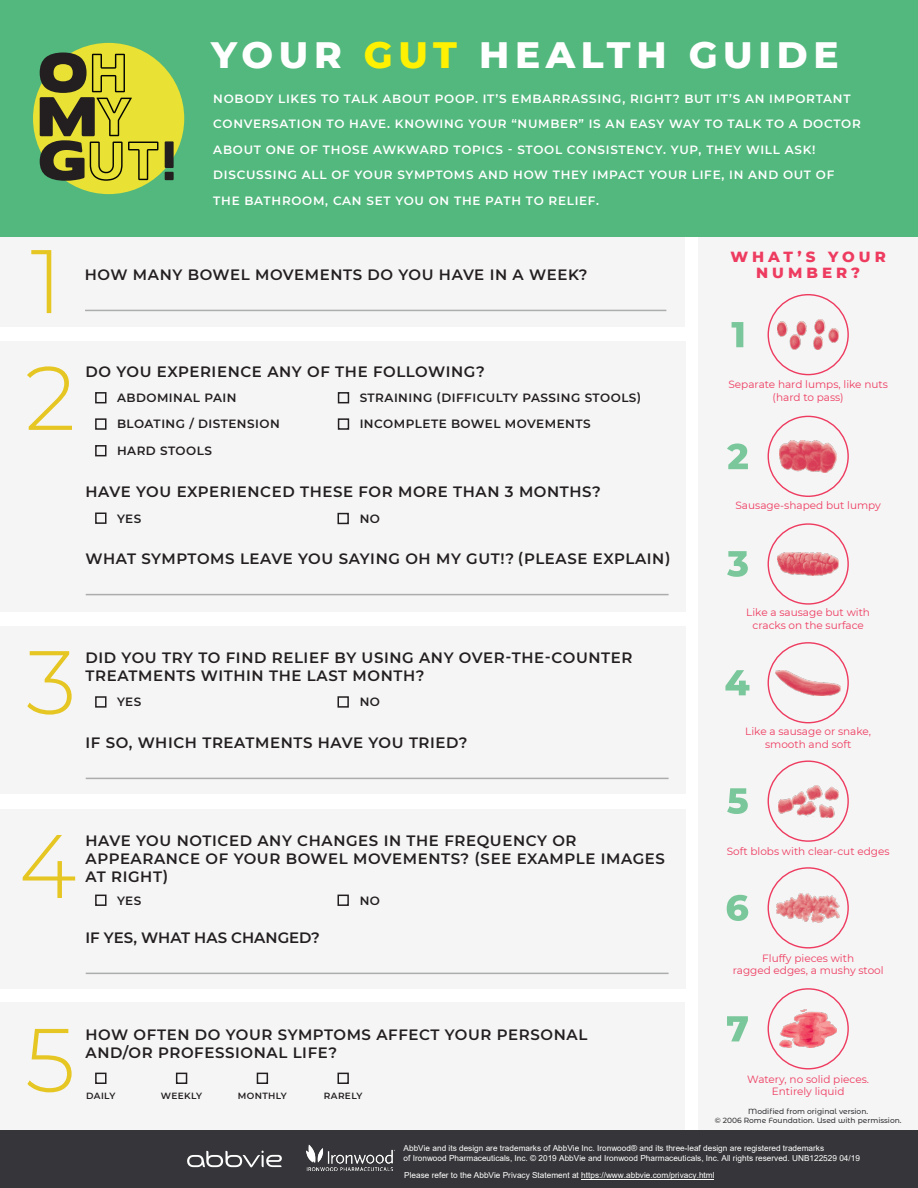
<style>
.page{position:relative;width:918px;height:1188px;background:#fff}
.page>*{position:absolute;margin:0;border:0;box-sizing:border-box;transform-origin:0 0}
.t1{font:800 37.5px "Montserrat";letter-spacing:.15em;color:#fff}
.t2{font:600 15px/18px "Montserrat";letter-spacing:.04em;color:#231f20}
.t3{font:600 15px "Montserrat";color:#231f20}
.t4{font:800 15px "Montserrat";letter-spacing:.27em;color:#ee3b60}
.t5{font:600 12px/25.5px "Montserrat";letter-spacing:.06em;color:#fff}
.t6{font:600 12px "Montserrat";letter-spacing:.04em;color:#231f20}
.t7{font:10.5px/12.6px "Montserrat";color:#ee3b60;text-align:center}
.t8{font:600 9px "Montserrat";letter-spacing:.04em;color:#231f20}
.t9{font:8.25px/9.9px "Arial";color:#fff}
.t10{font:500 7.5px/9px "Montserrat Alternates";color:#363539;text-align:center}
.s1{color:#fff101}
</style>
<div class="page">
<div style="left:0;top:341px;width:686px;height:270px;background:#f5f5f5"></div>
<div style="left:0;top:1003px;width:685px;height:127px;background:#f5f5f5"></div>
<div style="left:0;top:809px;width:686px;height:180px;background:#f5f5f5"></div>
<div style="left:0;top:626px;width:686px;height:168px;background:#f5f5f5"></div>
<div style="left:0;top:237px;width:685px;height:89px;background:#f5f5f5"></div>
<div style="left:698px;top:237px;width:220px;height:893px;background:#f5f5f5"></div>
<div style="left:0;top:0;width:918px;height:237px;background:#52b87d"></div>
<div style="left:33px;top:43px;width:151px;height:151px;background:#e9e134;border-radius:50%"></div>
<svg style="left:40px;top:53px;width:118px;height:128px"></svg>
<svg style="left:165px;top:141px;width:9px;height:39px"></svg>
<div style="left:95px;top:392px;width:11px;height:11px;border:2px solid #231f20"></div>
<div style="left:95px;top:418px;width:11px;height:12px;border:2px solid #231f20"></div>
<div style="left:95px;top:445px;width:11px;height:11px;border:2px solid #231f20"></div>
<div style="left:95px;top:513px;width:11px;height:11px;border:2px solid #231f20"></div>
<div style="left:95px;top:696px;width:11px;height:12px;border:2px solid #231f20"></div>
<div style="left:95px;top:895px;width:11px;height:11px;border:2px solid #231f20"></div>
<div style="left:338px;top:513px;width:11px;height:11px;border:2px solid #231f20"></div>
<div style="left:338px;top:696px;width:11px;height:12px;border:2px solid #231f20"></div>
<div style="left:338px;top:895px;width:11px;height:11px;border:2px solid #231f20"></div>
<div style="left:95px;top:1073px;width:11px;height:11px;border:2px solid #231f20"></div>
<div style="left:338px;top:1073px;width:11px;height:11px;border:2px solid #231f20"></div>
<div style="left:257px;top:1073px;width:11px;height:11px;border:2px solid #231f20"></div>
<div style="left:176px;top:1073px;width:11px;height:11px;border:2px solid #231f20"></div>
<div style="left:768px;top:294px;width:81px;height:81px;border:1px solid #ee3b60;border-radius:50%"></div>
<div style="left:768px;top:416px;width:81px;height:81px;border:1px solid #ee3b60;border-radius:50%"></div>
<div style="left:768px;top:523px;width:81px;height:82px;border:1px solid #ee3b60;border-radius:50%"></div>
<div style="left:768px;top:642px;width:81px;height:81px;border:1px solid #ee3b60;border-radius:50%"></div>
<div style="left:768px;top:760px;width:81px;height:82px;border:1px solid #ee3b60;border-radius:50%"></div>
<div style="left:768px;top:867px;width:81px;height:82px;border:1px solid #ee3b60;border-radius:50%"></div>
<div style="left:768px;top:988px;width:81px;height:81px;border:1px solid #ee3b60;border-radius:50%"></div>
<hr style="left:85px;top:310px;width:581px;height:1px;background:#abacae">
<hr style="left:86px;top:594px;width:583px;height:1px;background:#abacae">
<hr style="left:86px;top:778px;width:583px;height:1px;background:#abacae">
<hr style="left:86px;top:973px;width:583px;height:1px;background:#abacae">
<svg style="left:27px;top:366px;width:45px;height:64px"></svg>
<svg style="left:27px;top:1029px;width:45px;height:63px"></svg>
<svg style="left:23px;top:835px;width:52px;height:63px"></svg>
<svg style="left:27px;top:651px;width:45px;height:64px"></svg>
<svg style="left:31px;top:250px;width:20px;height:63px"></svg>
<div style="left:0;top:1130px;width:918px;height:58px;background:#363539"></div>
<img style="left:306px;top:1144px;width:87px;height:27px">
<svg style="left:727px;top:443px;width:21px;height:26px"></svg>
<svg style="left:727px;top:788px;width:21px;height:26px"></svg>
<svg style="left:727px;top:895px;width:21px;height:26px"></svg>
<svg style="left:727px;top:1016px;width:21px;height:25px"></svg>
<svg style="left:725px;top:670px;width:24px;height:25px"></svg>
<svg style="left:727px;top:551px;width:21px;height:26px"></svg>
<svg style="left:732px;top:322px;width:11px;height:25px"></svg>
<div style="left:338px;top:392px;width:11px;height:11px;border:2px solid #231f20"></div>
<div style="left:338px;top:418px;width:11px;height:12px;border:2px solid #231f20"></div>
<img style="left:778px;top:320px;width:61px;height:30px">
<img style="left:780px;top:440px;width:57px;height:32px">
<img style="left:776px;top:670px;width:65px;height:25px">
<img style="left:778px;top:785px;width:60px;height:32px">
<img style="left:777px;top:894px;width:62px;height:28px">
<img style="left:780px;top:1010px;width:57px;height:38px">
<img style="left:778px;top:552px;width:61px;height:24px">
<hr style="left:582px;top:1179px;width:132px;height:1px;background:#fff">
<img style="left:187px;top:1150px;width:95px;height:18px">
<p class="t1" style="left:211px;top:28px;width:629px">YOUR <span class="s1">GUT</span> HEALTH GUIDE</p>
<p class="t5" style="left:213px;top:85px;width:649px">NOBODY LIKES TO TALK ABOUT POOP. IT’S EMBARRASSING, RIGHT? BUT IT’S AN IMPORTANT CONVERSATION TO HAVE. KNOWING YOUR “NUMBER” IS AN EASY WAY TO TALK TO A DOCTOR ABOUT ONE OF THOSE AWKWARD TOPICS - STOOL CONSISTENCY. YUP, THEY WILL ASK!<br>DISCUSSING ALL OF YOUR SYMPTOMS AND HOW THEY IMPACT YOUR LIFE, IN AND OUT OF THE BATHROOM, CAN SET YOU ON THE PATH TO RELIEF.</p>
<p class="t2" style="left:85px;top:265px;width:504px">HOW MANY BOWEL MOVEMENTS DO YOU HAVE IN A WEEK?</p>
<p class="t2" style="left:86px;top:362px;width:401px">DO YOU EXPERIENCE ANY OF THE FOLLOWING?</p>
<p class="t6" style="left:117px;top:389px;width:121px">ABDOMINAL PAIN</p>
<p class="t6" style="left:117px;top:415px;width:164px">BLOATING / DISTENSION</p>
<p class="t6" style="left:117px;top:442px;width:96px">HARD STOOLS</p>
<p class="t6" style="left:360px;top:389px;width:283px">STRAINING (DIFFICULTY PASSING STOOLS)</p>
<p class="t6" style="left:360px;top:415px;width:232px">INCOMPLETE BOWEL MOVEMENTS</p>
<p class="t2" style="left:86px;top:482px;width:517px">HAVE YOU EXPERIENCED THESE FOR MORE THAN 3 MONTHS?</p>
<p class="t6" style="left:117px;top:510px;width:26px">YES</p>
<p class="t6" style="left:360px;top:510px;width:22px">NO</p>
<p class="t2" style="left:86px;top:549px;width:587px">WHAT SYMPTOMS LEAVE YOU SAYING OH MY GUT!? (PLEASE EXPLAIN)</p>
<p class="t2" style="left:86px;top:648px;width:549px">DID YOU TRY TO FIND RELIEF BY USING ANY OVER-THE-COUNTER<br>TREATMENTS WITHIN THE LAST MONTH?</p>
<p class="t6" style="left:117px;top:693px;width:26px">YES</p>
<p class="t6" style="left:360px;top:693px;width:22px">NO</p>
<p class="t2" style="left:86px;top:733px;width:384px">IF SO, WHICH TREATMENTS HAVE YOU TRIED?</p>
<p class="t2" style="left:86px;top:831px;width:581px">HAVE YOU NOTICED ANY CHANGES IN THE FREQUENCY OR<br>APPEARANCE OF YOUR BOWEL MOVEMENTS? (SEE EXAMPLE IMAGES<br>AT RIGHT)</p>
<p class="t6" style="left:117px;top:892px;width:26px">YES</p>
<p class="t3" style="left:86px;top:927px;width:236px">IF YES, WHAT HAS CHANGED?</p>
<p class="t6" style="left:360px;top:892px;width:22px">NO</p>
<p class="t2" style="left:86px;top:1025px;width:503px">HOW OFTEN DO YOUR SYMPTOMS AFFECT YOUR PERSONAL<br>AND/OR PROFESSIONAL LIFE?</p>
<p class="t8" style="left:86px;top:1090px;width:31px">DAILY</p>
<p class="t8" style="left:161px;top:1090px;width:43px">WEEKLY</p>
<p class="t8" style="left:238px;top:1090px;width:51px">MONTHLY</p>
<p class="t8" style="left:324px;top:1090px;width:40px">RARELY</p>
<p class="t4" style="left:731px;top:246px;width:157px">WHAT’S YOUR</p>
<p class="t4" style="left:756px;top:262px;width:106px">NUMBER?</p>
<p class="t7" style="left:728px;top:378px;width:161px">Separate hard lumps, like nuts</p>
<p class="t7" style="left:773px;top:390px;width:73px">(hard to pass)</p>
<p class="t7" style="left:736px;top:498px;width:147px">Sausage-shaped but lumpy</p>
<p class="t7" style="left:746px;top:606px;width:125px">Like a sausage but with cracks on the surface</p>
<p class="t7" style="left:745px;top:725px;width:127px">Like a sausage or snake, smooth and soft</p>
<p class="t7" style="left:727px;top:844px;width:164px">Soft blobs with clear-cut edges</p>
<p class="t7" style="left:733px;top:951px;width:152px">Fluffy pieces with<br>ragged edges, a mushy stool</p>
<p class="t7" style="left:747px;top:1072px;width:123px">Watery, no solid pieces.</p>
<p class="t7" style="left:772px;top:1085px;width:74px">Entirely liquid</p>
<p class="t10" style="left:715px;top:1106px;width:188px">Modified from original version.<br>© 2006 Rome Foundation. Used with permission.</p>
<p class="t9" style="left:404px;top:1143px;width:458px">AbbVie and its design are trademarks of AbbVie Inc. Ironwood® and its three-leaf design are registered trademarks<br>of Ironwood Pharmaceuticals, Inc. © 2019 AbbVie and Ironwood Pharmaceuticals, Inc. All rights reserved. UNB122529 04/19</p>
<p class="t9" style="left:404px;top:1170px;width:312px">Please refer to the AbbVie Privacy Statement at https://www.abbvie.com/privacy.html</p>
</div>
